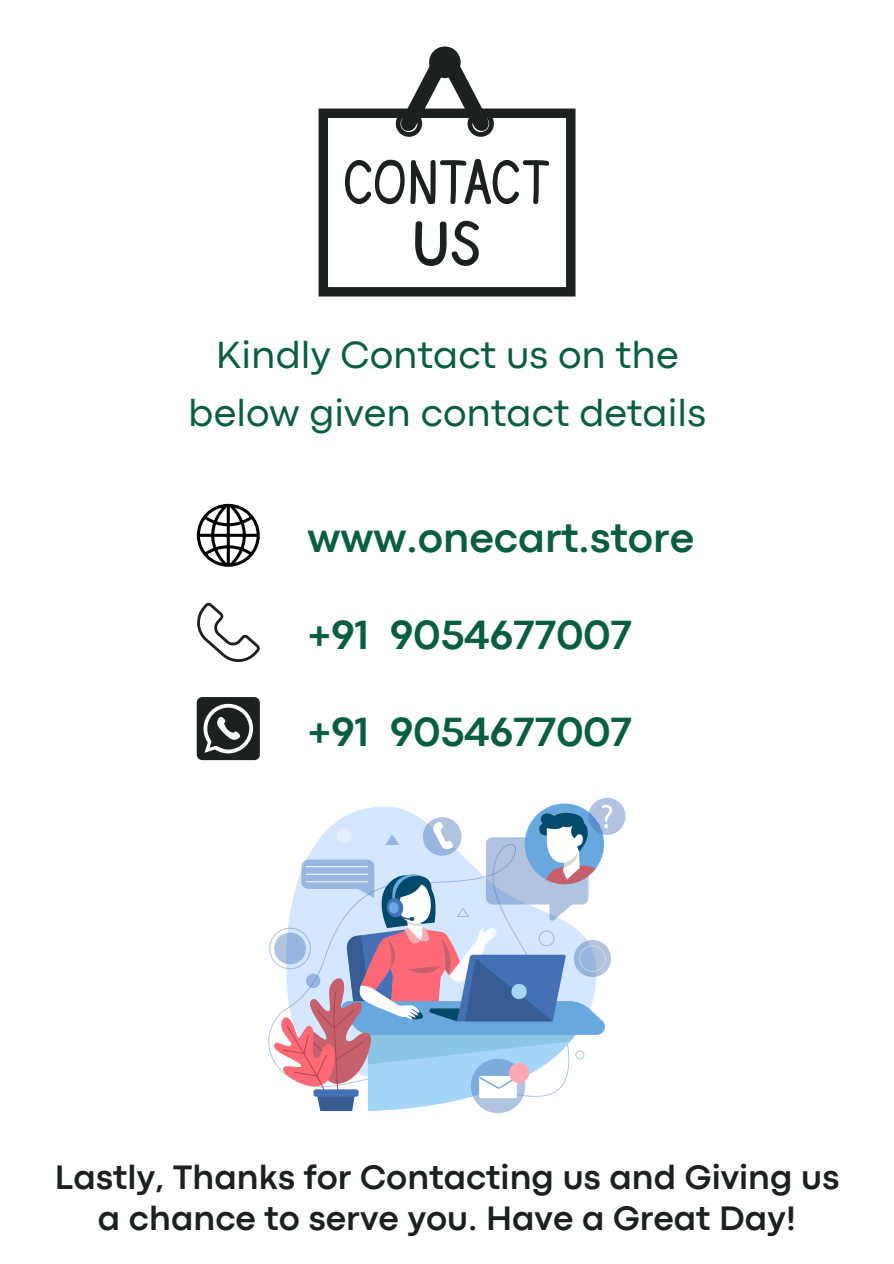
<style>
.page{position:relative;width:894px;height:1264px;background:#fff}
.page>*{position:absolute;margin:0;border:0;box-sizing:border-box;transform-origin:0 0}
.t1{font:700 42.6px "Codec Pro";color:#095d40}
.t2{font:39.45px/58.5px "Codec Pro";color:#095d40;text-align:center}
.t3{font:700 35.4px/41.7px "Codec Pro";color:#1c2120;text-align:center}
</style>
<div class="page">
<svg style="left:318px;top:108px;width:257px;height:188px"></svg>
<svg style="left:345px;top:156px;width:205px;height:51px"></svg>
<svg style="left:415px;top:218px;width:65px;height:48px"></svg>
<div style="left:429px;top:46px;width:31px;height:32px;background:#1c2120;border-radius:50%"></div>
<svg style="left:395px;top:52px;width:99px;height:85px"></svg>
<div style="left:197px;top:697px;width:63px;height:63px;background:#1c2120;border-radius:5px"></div>
<svg style="left:203px;top:703px;width:50px;height:50px"></svg>
<svg style="left:197px;top:602px;width:63px;height:60px"></svg>
<svg style="left:197px;top:504px;width:63px;height:63px"></svg>
<svg style="left:268px;top:798px;width:357px;height:313px"></svg>
<div style="left:509px;top:1062px;width:20px;height:21px;background:#ffa9b3;border-radius:50%"></div>
<p class="t2" style="left:188px;top:328px;width:519px">Kindly Contact us on the below given contact details</p>
<p class="t1" style="left:307px;top:523px;width:388px">www.onecart.store</p>
<p class="t1" style="left:307px;top:619px;width:326px">+91 9054677007</p>
<p class="t1" style="left:307px;top:716px;width:326px">+91 9054677007</p>
<p class="t3" style="left:55px;top:1158px;width:785px">Lastly, Thanks for Contacting us and Giving us a chance to serve you. Have a Great Day!</p>
</div>
